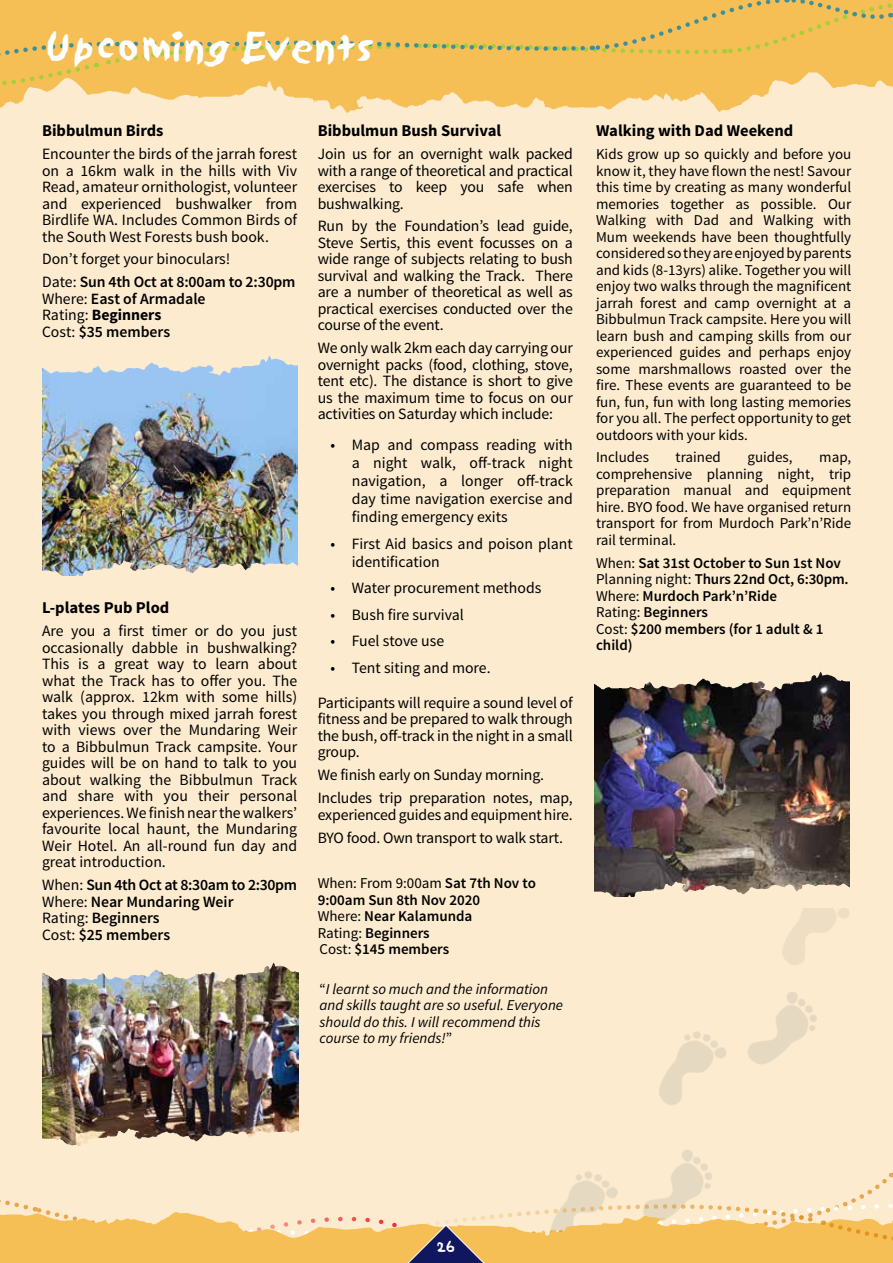
<style>
.page{position:relative;width:893px;height:1263px;background:#fff}
.page>*{position:absolute;margin:0;border:0;box-sizing:border-box;transform-origin:0 0}
.t1{font:36px "Sand";color:#fff}
.t2{font:700 16.5px "Source Sans Pro";color:#000}
.t3{font:15.75px/16.5px "Source Sans Pro";letter-spacing:-.01em;color:#000;text-align:justify}
.t4{font:600 15.75px/16.5px "Source Sans Pro";color:#000}
.t5{font:15px/16.5px "Source Sans Pro";color:#000;text-align:justify}
.t6{font:600 15px/16.5px "Source Sans Pro";color:#000}
.t7{font:italic 15px/16.5px "Source Sans Pro";color:#000}
.t8{font:13.5px "Sand";color:#fff}
.s1{font-weight:600}
.s2{font-weight:400}
.s3{font-weight:700}
.s4{font-style:normal}
</style>
<div class="page">
<div style="left:0;top:146px;width:893px;height:1027px;background:#fcebcf"></div>
<img style="left:539px;top:1156px;width:77px;height:17px">
<img style="left:643px;top:1017px;width:95px;height:109px">
<img style="left:616px;top:1135px;width:112px;height:38px">
<img style="left:721px;top:977px;width:111px;height:103px">
<img style="left:766px;top:877px;width:95px;height:110px">
<svg style="left:0;top:1173px;width:893px;height:90px;background:#f4d398"></svg>
<svg style="left:0;top:0;width:893px;height:146px;background:#f4cd7f"></svg>
<img style="left:43px;top:997px;width:255px;height:117px">
<img style="left:39px;top:956px;width:270px;height:41px">
<img style="left:39px;top:1114px;width:270px;height:41px">
<img style="left:43px;top:389px;width:255px;height:157px">
<img style="left:34px;top:349px;width:270px;height:40px">
<img style="left:34px;top:546px;width:270px;height:40px">
<img style="left:595px;top:706px;width:255px;height:161px">
<img style="left:586px;top:665px;width:270px;height:41px">
<img style="left:586px;top:867px;width:270px;height:40px">
<h1 class="t1" style="left:48px;top:27px;width:327px">Upcoming Events</h1>
<p class="t2" style="left:42px;top:120px;width:123px">Bibbulmun Birds</p>
<p class="t3" style="left:42px;top:146px;width:257px">Encounter the birds of the jarrah forest on a 16km walk in the hills with Viv Read, amateur ornithologist, volunteer and experienced bushwalker from Birdlife WA. Includes Common Birds of the South West Forests bush book.</p>
<p class="t3" style="left:42px;top:248px;width:255px;line-height:23px">Don’t forget your binoculars!<br>Date: <span class="s1">Sun 4th Oct at 8:00am to 2:30pm</span></p>
<p class="t4" style="left:42px;top:291px;width:165px"><span class="s2">Where:</span> East of Armadale<br><span class="s2">Rating:</span> <span class="s3">Beginners<br></span><span class="s2">Cost:</span> $35 members</p>
<p class="t2" style="left:42px;top:597px;width:129px">L-plates Pub Plod</p>
<p class="t3" style="left:42px;top:623px;width:257px">Are you a first timer or do you just occasionally dabble in bushwalking?<br>This is a great way to learn about what the Track has to offer you. The walk (approx. 12km with some hills) takes you through mixed jarrah forest with views over the Mundaring Weir to a Bibbulmun Track campsite. Your guides will be on hand to talk to you about walking the Bibbulmun Track and share with you their personal experiences. We finish near the walkers’ favourite local haunt, the Mundaring Weir Hotel. An all-round fun day and great introduction.</p>
<p class="t4" style="left:42px;top:877px;width:257px"><span class="s2">When:</span> Sun 4th Oct at 8:30am to 2:30pm<br><span class="s2">Where:</span> Near Mundaring Weir<br><span class="s2">Rating:</span> Beginners<br><span class="s2">Cost:</span> $25 members</p>
<p class="t2" style="left:318px;top:120px;width:185px">Bibbulmun Bush Survival</p>
<p class="t3" style="left:318px;top:146px;width:257px">Join us for an overnight walk packed with a range of theoretical and practical exercises to keep you safe when bushwalking.</p>
<p class="t3" style="left:318px;top:218px;width:257px">Run by the Foundation’s lead guide, Steve Sertis, this event focusses on a wide range of subjects relating to bush survival and walking the Track. There are a number of theoretical as well as practical exercises conducted over the course of the event.</p>
<p class="t3" style="left:318px;top:340px;width:257px">We only walk 2km each day carrying our overnight packs (food, clothing, stove, tent etc). The distance is short to give us the maximum time to focus on our activities on Saturday which include:</p>
<p class="t3" style="left:352px;top:436px;width:223px;line-height:18px;text-indent:-21px">• Map and compass reading with a night walk, off-track night navigation, a longer off-track day time navigation exercise and finding emergency exits</p>
<p class="t3" style="left:352px;top:535px;width:223px;line-height:18px;text-indent:-21px">• First Aid basics and poison plant identification</p>
<p class="t3" style="left:330px;top:580px;width:212px">• Water procurement methods</p>
<p class="t3" style="left:330px;top:606px;width:135px">• Bush fire survival</p>
<p class="t3" style="left:330px;top:633px;width:115px">• Fuel stove use</p>
<p class="t3" style="left:330px;top:659px;width:162px">• Tent siting and more.</p>
<p class="t3" style="left:318px;top:695px;width:257px">Participants will require a sound level of fitness and be prepared to walk through the bush, off-track in the night in a small group.</p>
<p class="t3" style="left:318px;top:764px;width:257px;line-height:23px">We finish early on Sunday morning.<br>Includes trip preparation notes, map,</p>
<p class="t3" style="left:318px;top:803px;width:257px;line-height:23px">experienced guides and equipment hire.<br>BYO food. Own transport to walk start.</p>
<p class="t6" style="left:318px;top:875px;width:220px"><span class="s2">When: From 9:00am</span> Sat 7th Nov to<br>9:00am Sun 8th Nov 2020<br><span class="s2">Where:</span> Near Kalamunda<br><span class="s2">Rating:</span> Beginners<br><span class="s2">Cost:</span> $145 members</p>
<p class="t7" style="left:320px;top:980px;width:245px"><span class="s4">“</span>I learnt so much and the information and skills taught are so useful. Everyone should do this. I will recommend this course to my friends!<span class="s4">”</span></p>
<p class="t2" style="left:596px;top:120px;width:199px">Walking with Dad Weekend</p>
<p class="t5" style="left:596px;top:146px;width:257px">Kids grow up so quickly and before you know it, they have flown the nest! Savour this time by creating as many wonderful memories together as possible. Our Walking with Dad and Walking with Mum weekends have been thoughtfully considered so they are enjoyed by parents and kids (8-13yrs) alike. Together you will enjoy two walks through the magnificent jarrah forest and camp overnight at a Bibbulmun Track campsite. Here you will learn bush and camping skills from our experienced guides and perhaps enjoy some marshmallows roasted over the fire. These events are guaranteed to be fun, fun, fun with long lasting memories for you all. The perfect opportunity to get outdoors with your kids.</p>
<p class="t5" style="left:596px;top:449px;width:54px">Includes</p>
<p class="t5" style="left:676px;top:449px;width:47px">trained</p>
<p class="t5" style="left:747px;top:449px;width:47px">guides,</p>
<p class="t5" style="left:596px;top:449px;width:257px;text-indent:223px">map, comprehensive planning night, trip preparation manual and equipment hire. BYO food. We have organised return transport for from Murdoch Park’n’Ride rail terminal.</p>
<p class="t6" style="left:596px;top:555px;width:254px"><span class="s2">When:</span> Sat 31st October to Sun 1st Nov<br><span class="s2">Planning night:</span> Thurs 22nd Oct, 6:30pm.<br><span class="s2">Where:</span> Murdoch Park’n’Ride<br><span class="s2">Rating:</span> Beginners<br><span class="s2">Cost:</span> $200 members (for 1 adult &amp; 1 child)</p>
<p class="t8" style="left:437px;top:1239px;width:20px">26</p>
</div>
